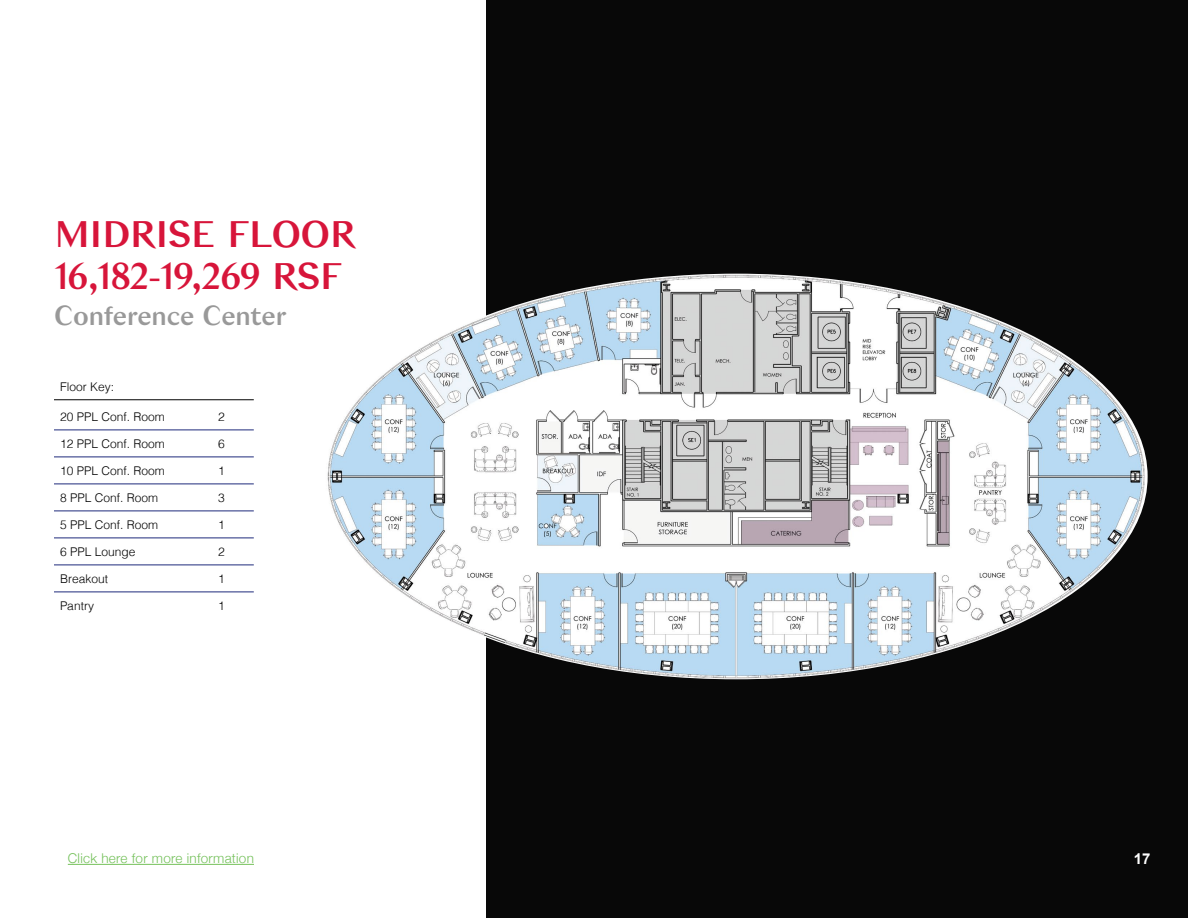
<style>
.page{position:relative;width:1188px;height:918px;background:#fff}
.page>*{position:absolute;margin:0;border:0;box-sizing:border-box;transform-origin:0 0}
.t1{font:36px/42px "Bagnard";letter-spacing:-.025em;color:#d7153a}
.t2{font:27px "Bagnard";letter-spacing:-.01em;color:#999}
.t3{font:700 15px "Arial";color:#fff}
.t4{font:300 13.5px "Helvetica Neue";letter-spacing:.02em;color:#75c15b}
.t5{font:300 12px "Helvetica";color:#000}
</style>
<div class="page">
<div style="left:486px;top:0;width:702px;height:918px;background:#080808"></div>
<img style="left:327px;top:274px;width:821px;height:405px">
<hr style="left:54px;top:430px;width:135px;height:1px;background:#1f2b7b">
<hr style="left:189px;top:430px;width:65px;height:1px;background:#1f2b7b">
<hr style="left:54px;top:457px;width:135px;height:1px;background:#1f2b7b">
<hr style="left:189px;top:457px;width:65px;height:1px;background:#1f2b7b">
<hr style="left:54px;top:484px;width:135px;height:1px;background:#1f2b7b">
<hr style="left:189px;top:484px;width:65px;height:1px;background:#1f2b7b">
<hr style="left:54px;top:511px;width:135px;height:1px;background:#1f2b7b">
<hr style="left:189px;top:511px;width:65px;height:1px;background:#1f2b7b">
<hr style="left:54px;top:538px;width:135px;height:1px;background:#1f2b7b">
<hr style="left:189px;top:538px;width:65px;height:1px;background:#1f2b7b">
<hr style="left:54px;top:565px;width:135px;height:1px;background:#1f2b7b">
<hr style="left:189px;top:565px;width:65px;height:1px;background:#1f2b7b">
<hr style="left:54px;top:592px;width:135px;height:1px;background:#1f2b7b">
<hr style="left:189px;top:592px;width:65px;height:1px;background:#1f2b7b">
<hr style="left:54px;top:399px;width:200px;height:1px;background:#000">
<hr style="left:68px;top:864px;width:186px;height:1px;background:#75c15b">
<h1 class="t1" style="left:54px;top:213px;width:303px">MIDRISE FLOOR<br>16,182-19,269 RSF</h1>
<h2 class="t2" style="left:54px;top:299px;width:234px">Conference Center</h2>
<p class="t5" style="left:60px;top:376px;width:56px">Floor Key:</p>
<p class="t5" style="left:60px;top:406px;width:106px">20 PPL Conf. Room</p>
<p class="t5" style="left:218px;top:406px;width:8px">2</p>
<p class="t5" style="left:60px;top:433px;width:106px">12 PPL Conf. Room</p>
<p class="t5" style="left:218px;top:433px;width:8px">6</p>
<p class="t5" style="left:60px;top:460px;width:106px">10 PPL Conf. Room</p>
<p class="t5" style="left:218px;top:460px;width:8px">1</p>
<p class="t5" style="left:60px;top:487px;width:100px">8 PPL Conf. Room</p>
<p class="t5" style="left:218px;top:487px;width:8px">3</p>
<p class="t5" style="left:60px;top:514px;width:100px">5 PPL Conf. Room</p>
<p class="t5" style="left:218px;top:514px;width:8px">1</p>
<p class="t5" style="left:60px;top:541px;width:77px">6 PPL Lounge</p>
<p class="t5" style="left:218px;top:541px;width:8px">2</p>
<p class="t5" style="left:60px;top:568px;width:50px">Breakout</p>
<p class="t5" style="left:218px;top:568px;width:8px">1</p>
<p class="t5" style="left:60px;top:595px;width:36px">Pantry</p>
<p class="t5" style="left:218px;top:595px;width:8px">1</p>
<p class="t4" style="left:68px;top:847px;width:188px">Click here for more information</p>
<p class="t3" style="left:1134px;top:849px;width:18px">17</p>
</div>
